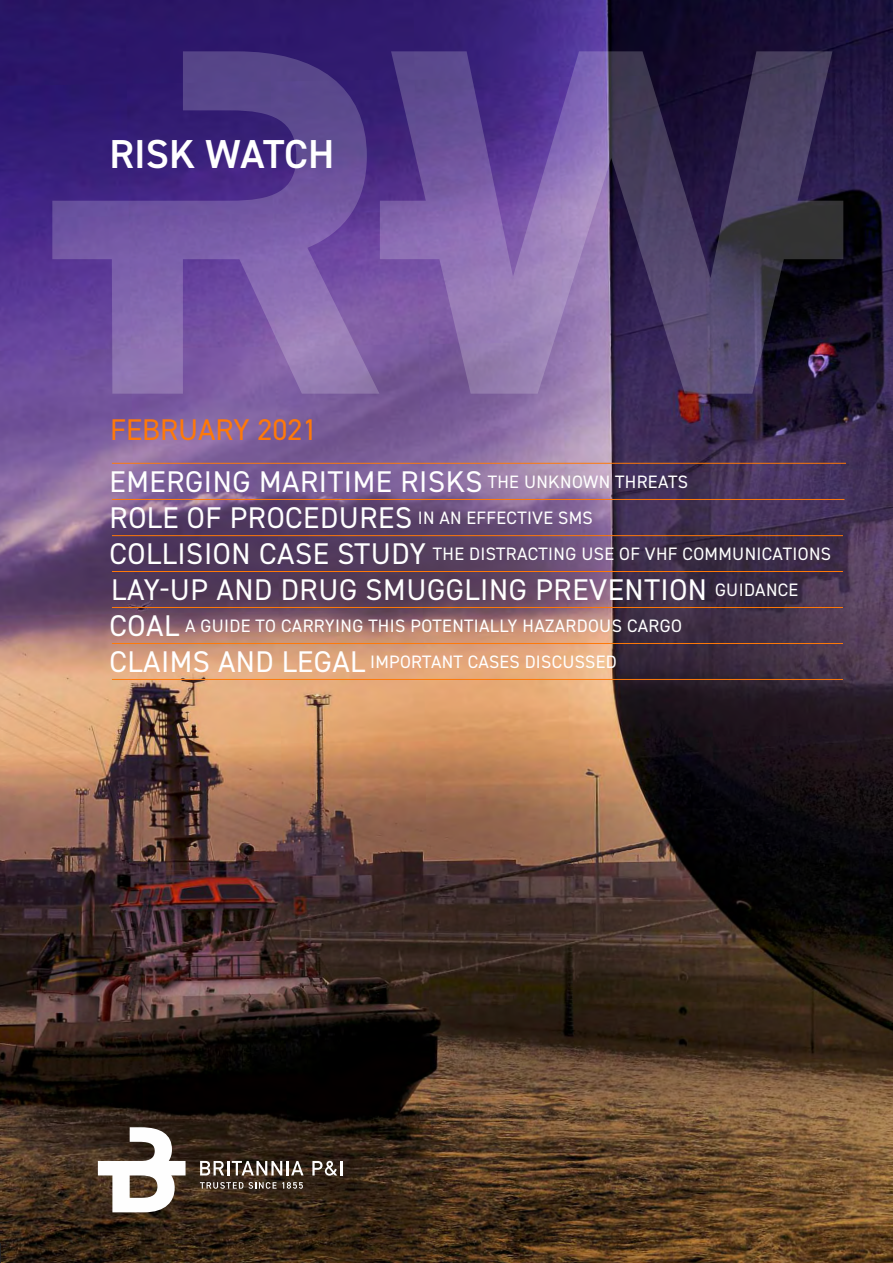
<style>
.page{position:relative;width:893px;height:1263px;background:#fff}
.page>*{position:absolute;margin:0;border:0;box-sizing:border-box;transform-origin:0 0}
.t1{font:600 40.5px "DIN2014";color:#fff}
.t2{font:30px/36px "DIN2014";letter-spacing:.02em;color:#fff}
.t3{font:30px "DIN2014";color:#ff7908}
.t4{font:18px/36.2px "DIN2014";letter-spacing:.02em;color:#fff}
.s1{font-size:18px}
.s2{font-size:30px}
</style>
<div class="page">
<img style="left:0;top:0;width:893px;height:1263px">
<svg style="left:52px;top:51px;width:791px;height:343px;background:#5d4785"></svg>
<svg style="left:200px;top:1161px;width:82px;height:14px"></svg>
<hr style="left:286px;top:1161px;width:3px;height:14px;background:#fefefe">
<svg style="left:291px;top:1161px;width:13px;height:14px"></svg>
<svg style="left:312px;top:1161px;width:25px;height:15px"></svg>
<hr style="left:340px;top:1161px;width:3px;height:14px;background:#fefefe">
<svg style="left:98px;top:1127px;width:88px;height:85px"></svg>
<svg style="left:200px;top:1182px;width:103px;height:7px"></svg>
<hr style="left:112px;top:499px;width:732px;height:1px;background:#ff7908">
<hr style="left:112px;top:607px;width:731px;height:1px;background:#ff7908">
<hr style="left:112px;top:535px;width:731px;height:1px;background:#ff7908">
<hr style="left:112px;top:463px;width:734px;height:1px;background:#ff7908">
<hr style="left:112px;top:571px;width:731px;height:1px;background:#ff7908">
<hr style="left:112px;top:643px;width:731px;height:1px;background:#ff7908">
<hr style="left:112px;top:679px;width:731px;height:1px;background:#ff7908">
<h1 class="t1" style="left:109px;top:140px;width:226px">RISK WATCH</h1>
<h2 class="t3" style="left:110px;top:419px;width:209px">FEBRUARY 2021</h2>
<h2 class="t2" style="left:110px;top:466px;width:374px">EMERGING MARITIME RISKS<br>ROLE OF PROCEDURES<br>COLLISION CASE STUDY</h2>
<p class="t4" style="left:418px;top:466px;width:272px;text-indent:70px">THE UNKNOWN THREATS<br>IN AN EFFECTIVE SMS</p>
<p class="t4" style="left:433px;top:537px;width:400px">THE DISTRACTING USE OF VHF COMMUNICATIONS</p>
<h2 class="t2" style="left:111px;top:574px;width:689px">LAY-UP AND DRUG SMUGGLING PREVENTION <span class="s1">GUIDANCE</span></h2>
<p class="t4" style="left:110px;top:610px;width:574px"><span class="s2">COAL</span> A GUIDE TO CARRYING THIS POTENTIALLY HAZARDOUS CARGO<br><span class="s2">CLAIMS AND LEGAL</span> IMPORTANT CASES DISCUSSED</p>
</div>
